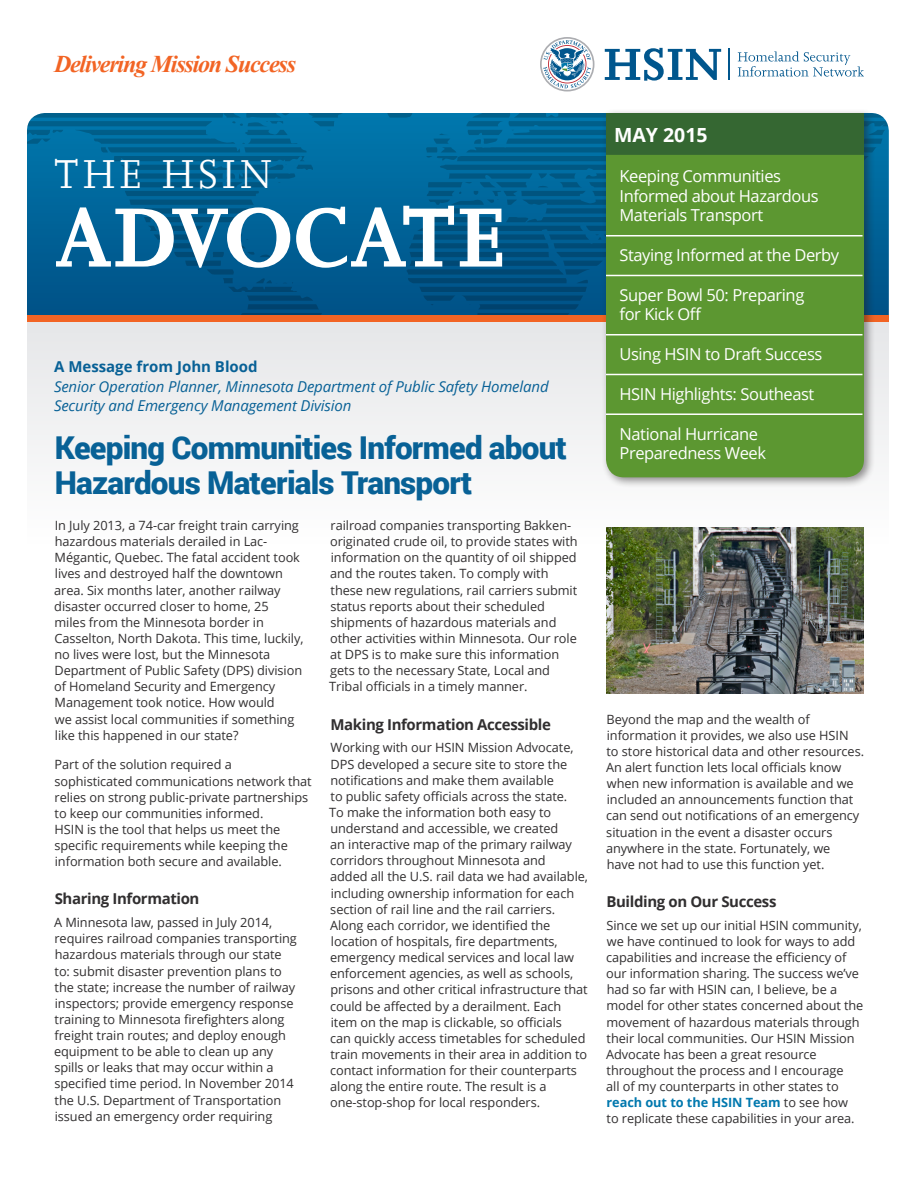
<style>
.page{position:relative;width:918px;height:1188px;background:#fff}
.page>*{position:absolute;margin:0;border:0;box-sizing:border-box;transform-origin:0 0}
.t1{font:700 96.75px "Joanna MT Std";color:#fff}
.t2{font:46.5px "Joanna MT Std";letter-spacing:.1em;color:#fff}
.t3{font:900 31.5px/34.5px "Roboto";letter-spacing:-.025em;color:#086196}
.t4{font:italic 700 24px "Times New Roman";letter-spacing:-.05em;color:#f26424}
.t5{font:700 19.5px "Open Sans";color:#fff}
.t6{font:16.5px/19.5px "Open Sans";letter-spacing:-.025em;color:#fff}
.t7{font:italic 15px/19.5px "Open Sans";letter-spacing:-.01em;color:#086196}
.t8{font:700 15px "Open Sans";letter-spacing:-.025em;color:#312f30}
.t9{font:700 15px "Open Sans";color:#086196}
.t10{font:12.75px/16.2px "Open Sans";letter-spacing:-.005em;color:#312f30}
.s1{font-weight:700;color:#0078ae}
</style>
<div class="page">
<svg style="left:27px;top:113px;width:862px;height:202px;background:#005f92"></svg>
<div style="left:27px;top:315px;width:862px;height:7px;background:#f26424"></div>
<div style="left:27px;top:322px;width:862px;height:222px;background:#f3f3f4"></div>
<svg style="left:540px;top:37px;width:54px;height:55px"></svg>
<svg style="left:605px;top:48px;width:116px;height:33px"></svg>
<svg style="left:738px;top:51px;width:126px;height:26px"></svg>
<hr style="left:728px;top:49px;width:2px;height:31px;background:#00568d">
<div style="left:601px;top:108px;width:275px;height:381px;background:#231f20;opacity:.5"></div>
<div style="left:606px;top:113px;width:258px;height:43px;background:#356732"></div>
<div style="left:606px;top:155px;width:258px;height:322px;background:#5c9731"></div>
<hr style="left:606px;top:235px;width:256px;height:1px;background:#fff">
<hr style="left:606px;top:275px;width:256px;height:1px;background:#fff">
<hr style="left:606px;top:334px;width:256px;height:1px;background:#fff">
<hr style="left:606px;top:374px;width:256px;height:1px;background:#fff">
<hr style="left:606px;top:413px;width:256px;height:2px;background:#fff">
<img style="left:606px;top:527px;width:258px;height:166px">
<h3 class="t4" style="left:54px;top:48px;width:244px">Delivering Mission Success</h3>
<h2 class="t2" style="left:54px;top:149px;width:220px">THE HSIN</h2>
<h1 class="t1" style="left:54px;top:185px;width:451px">ADVOCATE</h1>
<p class="t9" style="left:54px;top:356px;width:205px">A Message from John Blood</p>
<p class="t7" style="left:54px;top:376px;width:496px">Senior Operation Planner, Minnesota Department of Public Safety Homeland<br>Security and Emergency Management Division</p>
<h3 class="t3" style="left:55px;top:429px;width:514px">Keeping Communities Informed about<br>Hazardous Materials Transport</h3>
<p class="t10" style="left:54px;top:517px;width:251px">In July 2013, a 74-car freight train carrying hazardous materials derailed in Lac-Mégantic, Quebec. The fatal accident took lives and destroyed half the downtown area. Six months later, another railway disaster occurred closer to home, 25<br>miles from the Minnesota border in Casselton, North Dakota. This time, luckily, no lives were lost, but the Minnesota Department of Public Safety (DPS) division of Homeland Security and Emergency Management took notice. How would<br>we assist local communities if something like this happened in our state?</p>
<p class="t10" style="left:54px;top:756px;width:259px">Part of the solution required a sophisticated communications network that relies on strong public-private partnerships to keep our communities informed.<br>HSIN is the tool that helps us meet the specific requirements while keeping the information both secure and available.</p>
<p class="t8" style="left:55px;top:888px;width:146px">Sharing Information</p>
<p class="t10" style="left:54px;top:914px;width:244px">A Minnesota law, passed in July 2014, requires railroad companies transporting hazardous materials through our state to: submit disaster prevention plans to the state; increase the number of railway inspectors; provide emergency response training to Minnesota firefighters along freight train routes; and deploy enough equipment to be able to clean up any spills or leaks that may occur within a specified time period. In November 2014 the U.S. Department of Transportation issued an emergency order requiring</p>
<p class="t10" style="left:329px;top:517px;width:250px">railroad companies transporting Bakken&shy;originated crude oil, to provide states with information on the quantity of oil shipped and the routes taken. To comply with these new regulations, rail carriers submit status reports about their scheduled shipments of hazardous materials and other activities within Minnesota. Our role at DPS is to make sure this information gets to the necessary State, Local and Tribal officials in a timely manner.</p>
<p class="t8" style="left:330px;top:714px;width:222px">Making Information Accessible</p>
<p class="t10" style="left:329px;top:739px;width:260px">Working with our HSIN Mission Advocate, DPS developed a secure site to store the notifications and make them available<br>to public safety officials across the state.<br>To make the information both easy to understand and accessible, we created<br>an interactive map of the primary railway corridors throughout Minnesota and<br>added all the U.S. rail data we had available, including ownership information for each section of rail line and the rail carriers.<br>Along each corridor, we identified the location of hospitals, fire departments, emergency medical services and local law enforcement agencies, as well as schools, prisons and other critical infrastructure that could be affected by a derailment. Each item on the map is clickable, so officials<br>can quickly access timetables for scheduled train movements in their area in addition to contact information for their counterparts along the entire route. The result is a one-stop-shop for local responders.</p>
<h3 class="t5" style="left:614px;top:121px;width:95px">MAY 2015</h3>
<p class="t6" style="left:620px;top:166px;width:201px">Keeping Communities<br>Informed about Hazardous<br>Materials Transport</p>
<p class="t6" style="left:620px;top:245px;width:221px">Staying Informed at the Derby</p>
<p class="t6" style="left:620px;top:285px;width:186px">Super Bowl 50: Preparing for Kick Off</p>
<p class="t6" style="left:620px;top:344px;width:204px">Using HSIN to Draft Success</p>
<p class="t6" style="left:620px;top:384px;width:196px">HSIN Highlights: Southeast</p>
<p class="t6" style="left:620px;top:424px;width:148px">National Hurricane<br>Preparedness Week</p>
<p class="t10" style="left:606px;top:711px;width:260px">Beyond the map and the wealth of information it provides, we also use HSIN<br>to store historical data and other resources.<br>An alert function lets local officials know when new information is available and we included an announcements function that can send out notifications of an emergency situation in the event a disaster occurs anywhere in the state. Fortunately, we<br>have not had to use this function yet.</p>
<p class="t8" style="left:606px;top:891px;width:171px">Building on Our Success</p>
<p class="t10" style="left:606px;top:917px;width:259px">Since we set up our initial HSIN community, we have continued to look for ways to add capabilities and increase the efficiency of our information sharing. The success we’ve had so far with HSIN can, I believe, be a model for other states concerned about the movement of hazardous materials through their local communities. Our HSIN Mission Advocate has been a great resource throughout the process and I encourage<br>all of my counterparts in other states to <span class="s1">reach out to the HSIN Team</span> to see how<br>to replicate these capabilities in your area.</p>
</div>
